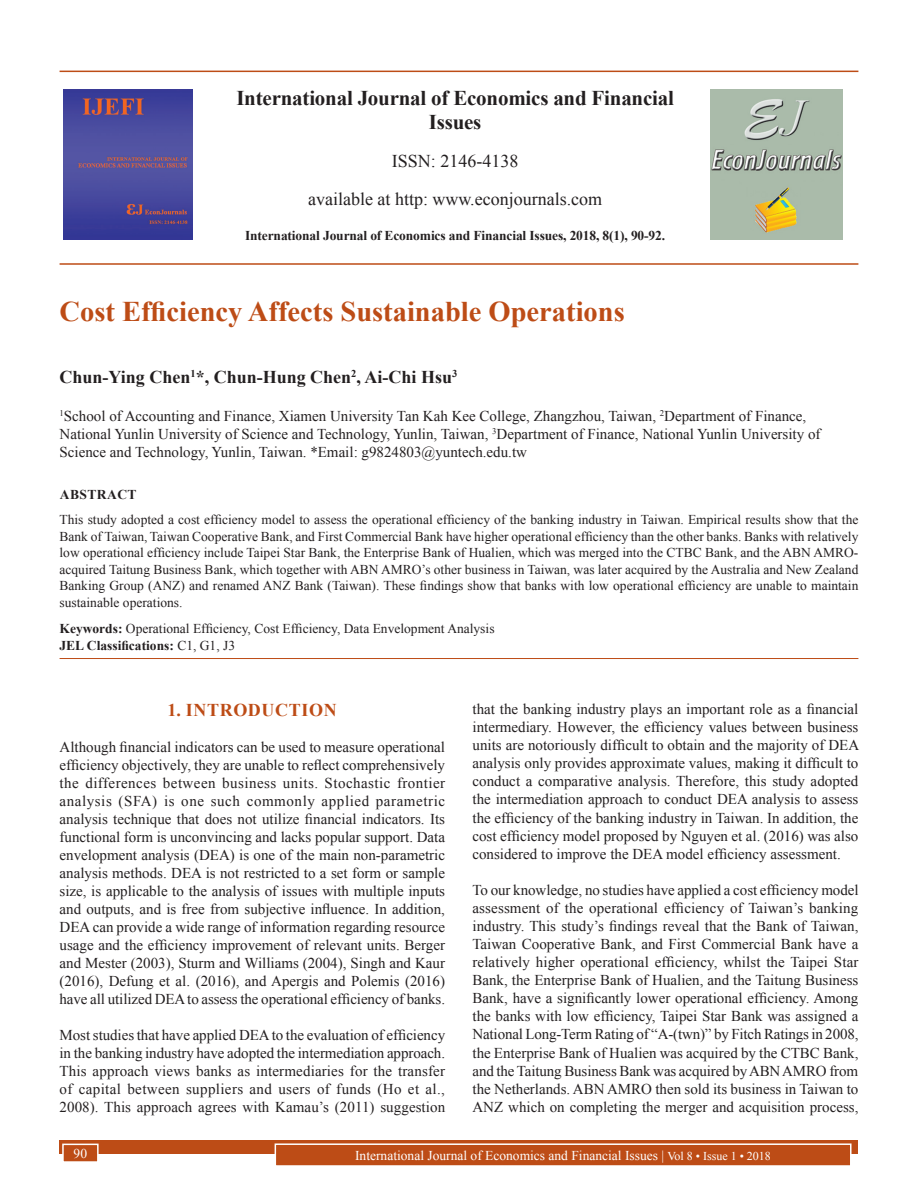
<style>
.page{position:relative;width:918px;height:1188px;background:#fff}
.page>*{position:absolute;margin:0;border:0;box-sizing:border-box;transform-origin:0 0}
.AT{font:700 28.5px "Times New Roman";color:#bd4c16}
.Issue_details{font:700 21px/24px "Times New Roman";letter-spacing:-.01em;color:#231f20;text-align:center}
.Issue_details-2{font:18px "Times New Roman";color:#231f20}
.AU{font:700 18px "Times New Roman";color:#231f20}
.t1{font:700 18px "Times New Roman";letter-spacing:.035em;color:#bd4c16}
.TX{font:15px/18.1px "Times New Roman";color:#231f20;text-align:justify}
.AFF{font:15px/18px "Times New Roman";color:#231f20}
.ABS{font:13.5px/16.5px "Times New Roman";color:#231f20;text-align:justify}
.KWD{font:13.5px/16.2px "Times New Roman";color:#231f20}
.Folio{font:13.5px "Times New Roman";color:#fff}
.Issue_details-3{font:700 13.5px "Times New Roman";letter-spacing:-.01em;color:#231f20}
.ABSH{font:700 13.5px "Times New Roman";letter-spacing:.035em;color:#231f20}
.s1{font-weight:700}
.s2{font-size:12px}
</style>
<div class="page">
<hr style="left:60px;top:71px;width:798px;height:1px;background:#bd4c16">
<hr style="left:60px;top:263px;width:798px;height:2px;background:#bd4c16">
<img style="left:64px;top:89px;width:129px;height:151px">
<img style="left:711px;top:89px;width:132px;height:150px">
<div style="left:60px;top:1140px;width:798px;height:13px;background:#bd4c16"></div>
<div style="left:275px;top:1144px;width:576px;height:22px;background:#bd4c16"></div>
<div style="left:275px;top:1143px;width:577px;height:24px;border:2px solid #fff"></div>
<div style="left:63px;top:1144px;width:35px;height:18px;background:#bd4c16"></div>
<div style="left:62px;top:1144px;width:37px;height:19px;border:2px solid #fff"></div>
<hr style="left:60px;top:658px;width:798px;height:1px;background:#bd4c16">
<p class="Issue_details" style="left:236px;top:85px;width:439px">International Journal of Economics and Financial<br>Issues</p>
<p class="Issue_details-2" style="left:392px;top:148px;width:128px">ISSN: 2146-4138</p>
<p class="Issue_details-2" style="left:308px;top:186px;width:296px">available at http: www.econjournals.com</p>
<p class="Issue_details-3" style="left:245px;top:226px;width:422px">International Journal of Economics and Financial Issues, 2018, 8(1), 90-92.</p>
<p class="AT" style="left:60px;top:291px;width:567px">Cost Efficiency Affects Sustainable Operations</p>
<p class="AU" style="left:60px;top:364px;width:399px">Chun-Ying Chen<sup>1</sup>*, Chun-Hung Chen<sup>2</sup>, Ai-Chi Hsu<sup>3</sup></p>
<p class="AFF" style="left:60px;top:407px;width:763px"><sup>1</sup>School of Accounting and Finance, Xiamen University Tan Kah Kee College, Zhangzhou, Taiwan, <sup>2</sup>Department of Finance,<br>National Yunlin University of Science and Technology, Yunlin, Taiwan, <sup>3</sup>Department of Finance, National Yunlin University of<br>Science and Technology, Yunlin, Taiwan. *Email: g9824803@yuntech.edu.tw</p>
<p class="ABSH" style="left:60px;top:485px;width:78px">ABSTRACT</p>
<p class="ABS" style="left:60px;top:511px;width:800px">This study adopted a cost efficiency model to assess the operational efficiency of the banking industry in Taiwan. Empirical results show that the Bank of Taiwan, Taiwan Cooperative Bank, and First Commercial Bank have higher operational efficiency than the other banks. Banks with relatively low operational efficiency include Taipei Star Bank, the Enterprise Bank of Hualien, which was merged into the CTBC Bank, and the ABN AMRO&shy;acquired Taitung Business Bank, which together with ABN AMRO’s other business in Taiwan, was later acquired by the Australia and New Zealand Banking Group (ANZ) and renamed ANZ Bank (Taiwan). These findings show that banks with low operational efficiency are unable to maintain sustainable operations.</p>
<p class="KWD" style="left:60px;top:620px;width:437px"><span class="s1">Keywords:</span> Operational Efficiency, Cost Efficiency, Data Envelopment Analysis<br><span class="s1">JEL Classifications:</span> C1, G1, J3</p>
<h1 class="t1" style="left:168px;top:697px;width:171px">1. INTRODUCTION</h1>
<p class="TX" style="left:60px;top:737px;width:387px">Although financial indicators can be used to measure operational efficiency objectively, they are unable to reflect comprehensively the differences between business units. Stochastic frontier analysis (SFA) is one such commonly applied parametric analysis technique that does not utilize financial indicators. Its functional form is unconvincing and lacks popular support. Data envelopment analysis (DEA) is one of the main non-parametric analysis methods. DEA is not restricted to a set form or sample size, is applicable to the analysis of issues with multiple inputs and outputs, and is free from subjective influence. In addition, DEA can provide a wide range of information regarding resource usage and the efficiency improvement of relevant units. Berger and Mester (2003), Sturm and Williams (2004), Singh and Kaur (2016), Defung et al. (2016), and Apergis and Polemis (2016) have all utilized DEA to assess the operational efficiency of banks.</p>
<p class="TX" style="left:60px;top:1025px;width:387px">Most studies that have applied DEA to the evaluation of efficiency in the banking industry have adopted the intermediation approach.<br>This approach views banks as intermediaries for the transfer of capital between suppliers and users of funds (Ho et al., 2008). This approach agrees with Kamau’s (2011) suggestion</p>
<p class="TX" style="left:472px;top:699px;width:388px">that the banking industry plays an important role as a financial intermediary. However, the efficiency values between business units are notoriously difficult to obtain and the majority of DEA analysis only provides approximate values, making it difficult to conduct a comparative analysis. Therefore, this study adopted the intermediation approach to conduct DEA analysis to assess the efficiency of the banking industry in Taiwan. In addition, the cost efficiency model proposed by Nguyen et al. (2016) was also considered to improve the DEA model efficiency assessment.</p>
<p class="TX" style="left:472px;top:880px;width:388px">To our knowledge, no studies have applied a cost efficiency model assessment of the operational efficiency of Taiwan’s banking industry. This study’s findings reveal that the Bank of Taiwan, Taiwan Cooperative Bank, and First Commercial Bank have a relatively higher operational efficiency, whilst the Taipei Star Bank, the Enterprise Bank of Hualien, and the Taitung Business Bank, have a significantly lower operational efficiency. Among the banks with low efficiency, Taipei Star Bank was assigned a National Long-Term Rating of “A-(twn)” by Fitch Ratings in 2008, the Enterprise Bank of Hualien was acquired by the CTBC Bank, and the Taitung Business Bank was acquired by ABN AMRO from the Netherlands. ABN AMRO then sold its business in Taiwan to ANZ which on completing the merger and acquisition process,</p>
<p class="Folio" style="left:74px;top:1144px;width:15px">90</p>
<p class="Folio" style="left:355px;top:1146px;width:417px">International Journal of Economics and Financial Issues | <span class="s2">Vol 8 • Issue 1 • 2018</span></p>
</div>
